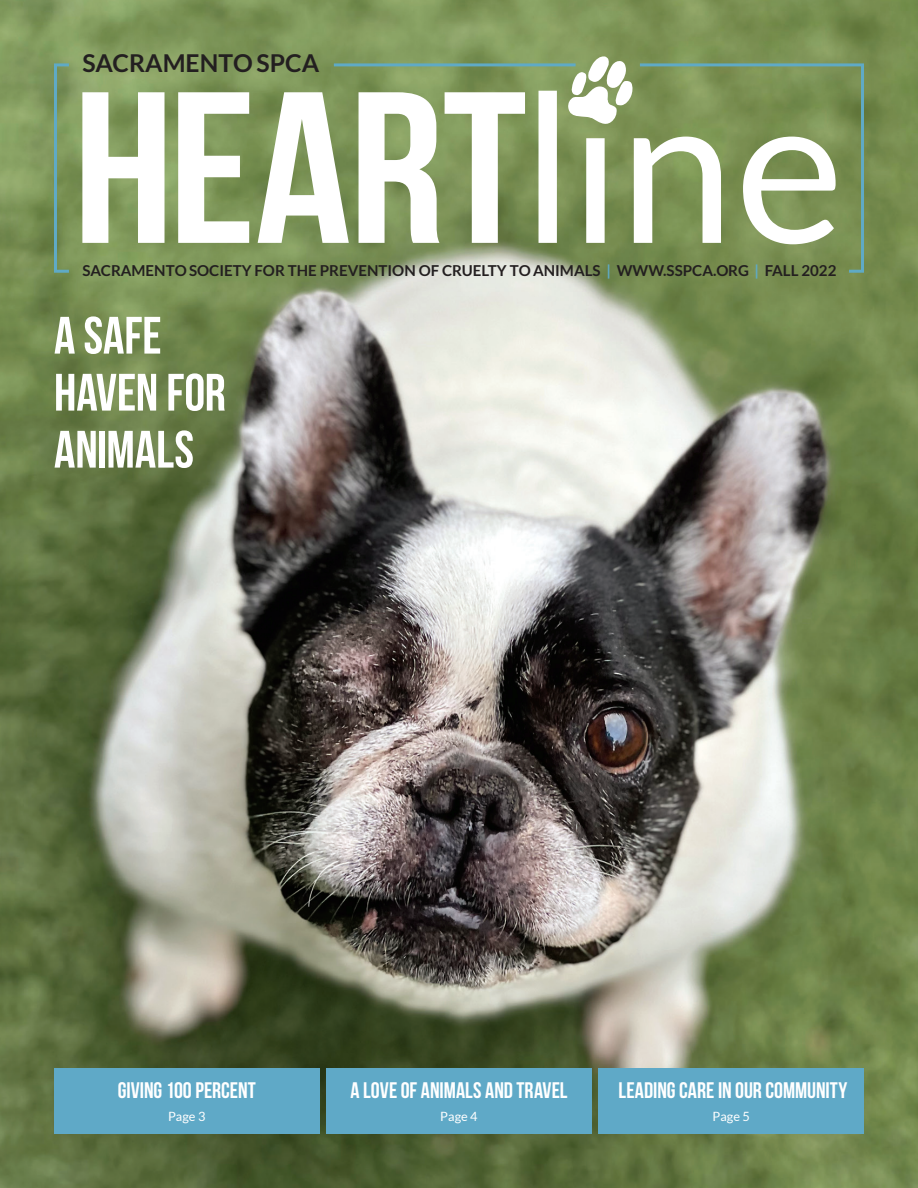
<style>
.page{position:relative;width:918px;height:1188px;background:#fff}
.page>*{position:absolute;margin:0;border:0;box-sizing:border-box;transform-origin:0 0}
.t1{font:52.5px "Bebas Neue";color:#fff}
.t2{font:700 24.6px "Lato";color:#231f20}
.t3{font:700 22.5px "Bebas Neue";color:#fff}
.t4{font:700 15.15px "Lato";color:#231f20}
.t5{font:12.75px "Lato";color:#fff}
.s1{color:#5faac6}
</style>
<div class="page">
<img style="left:0;top:0;width:918px;height:1188px">
<div style="left:54px;top:1068px;width:266px;height:66px;background:#5fa9c7"></div>
<div style="left:326px;top:1068px;width:266px;height:66px;background:#5fa9c7"></div>
<div style="left:598px;top:1068px;width:266px;height:66px;background:#5fa9c7"></div>
<svg style="left:568px;top:56px;width:65px;height:6px"></svg>
<svg style="left:53px;top:62px;width:812px;height:212px"></svg>
<h2 class="t2" style="left:82px;top:49px;width:238px">SACRAMENTO SPCA</h2>
<p class="t4" style="left:82px;top:261px;width:755px">SACRAMENTO SOCIETY FOR THE PREVENTION OF CRUELTY TO ANIMALS <span class="s1">|</span> WWW.SSPCA.ORG <span class="s1">|</span> FALL 2022</p>
<p class="t1" style="left:54px;top:307px;width:109px">A SAFE</p>
<p class="t1" style="left:54px;top:364px;width:173px">HAVEN FOR</p>
<p class="t1" style="left:54px;top:421px;width:141px">ANIMALS</p>
<p class="t3" style="left:118px;top:1078px;width:140px">GIVING 100 PERCENT</p>
<p class="t5" style="left:168px;top:1109px;width:39px">Page 3</p>
<p class="t3" style="left:351px;top:1078px;width:218px">A LOVE OF ANIMALS AND TRAVEL</p>
<p class="t5" style="left:440px;top:1109px;width:39px">Page 4</p>
<p class="t3" style="left:619px;top:1078px;width:230px">LEADING CARE IN OUR COMMUNITY</p>
<p class="t5" style="left:713px;top:1109px;width:39px">Page 5</p>
</div>
